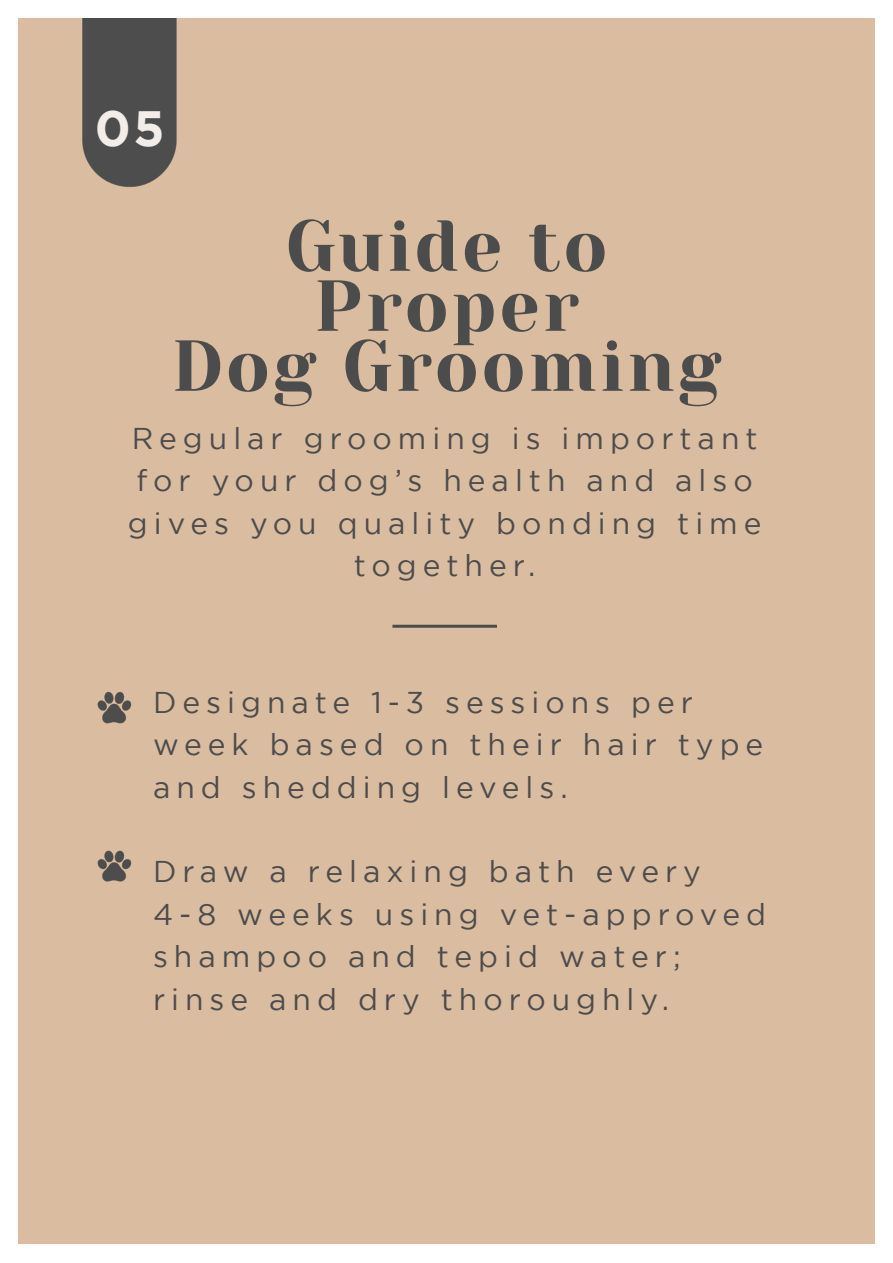
<style>
.page{position:relative;width:893px;height:1263px;background:#fff}
.page>*{position:absolute;margin:0;border:0;box-sizing:border-box;transform-origin:0 0}
.t1{font:72px/60px "Yeseva One";letter-spacing:.04em;color:#4d4c4c;text-align:center}
.t2{font:700 49.5px "Gotham";color:#f2ede9}
.t3{font:30px/42.5px "Gotham";letter-spacing:.2em;color:#4d4c4c}
</style>
<div class="page">
<div style="left:18px;top:18px;width:857px;height:1225px;background:#dabca0"></div>
<img style="left:82px;top:18px;width:95px;height:169px">
<img style="left:97px;top:691px;width:35px;height:33px">
<img style="left:97px;top:850px;width:35px;height:32px">
<hr style="left:392px;top:625px;width:105px;height:3px;background:#4d4c4c">
<p class="t2" style="left:95px;top:100px;width:71px">05</p>
<p class="t1" style="left:286px;top:213px;width:323px">Guide to<br>Proper</p>
<p class="t1" style="left:172px;top:333px;width:551px">Dog Grooming</p>
<p class="t3" style="left:128px;top:417px;width:635px;text-align:center">Regular grooming is important for your dog’s health and also gives you quality bonding time together.</p>
<p class="t3" style="left:153px;top:680px;width:612px">Designate 1-3 sessions per week based on their hair type and shedding levels.</p>
<p class="t3" style="left:153px;top:850px;width:614px">Draw a relaxing bath every<br>4-8 weeks using vet-approved shampoo and tepid water; rinse and dry thoroughly.</p>
</div>
